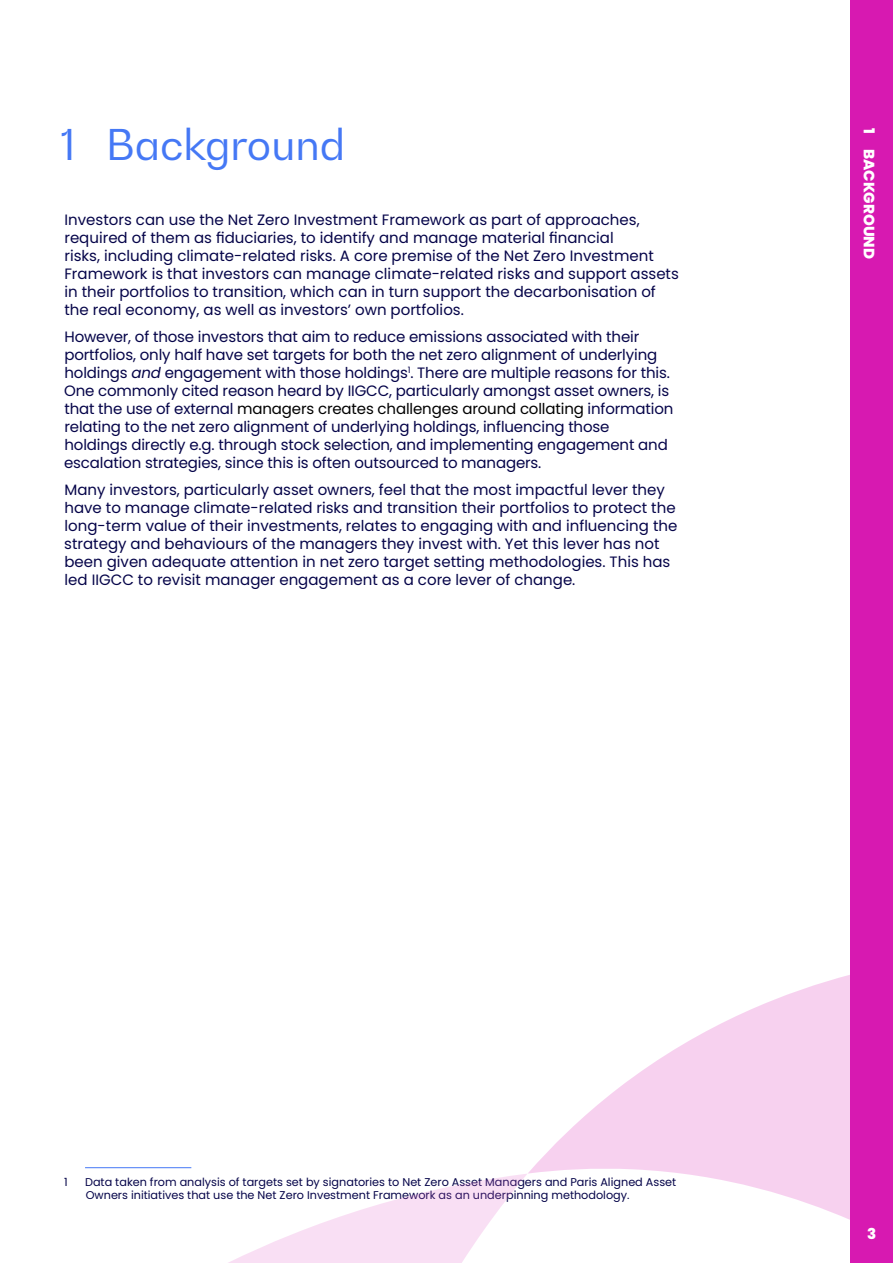
<style>
.page{position:relative;width:893px;height:1263px;background:#fff}
.page>*{position:absolute;margin:0;border:0;box-sizing:border-box;transform-origin:0 0}
.t1{font:42px "Bw Gradual DEMO";color:#4578f5}
.t2{font:15px/18px "Poppins";color:#050449}
.t3{font:800 15px "Poppins";color:#fff}
.t4{font:11.25px/13.5px "Poppins";color:#050449}
.s1{font-style:italic}
.s2{color:#000}
</style>
<div class="page">
<hr style="left:85px;top:1167px;width:106px;height:1px;background:#4578f5">
<div style="left:850px;top:0;width:43px;height:1263px;background:#d719b1"></div>
<svg style="left:528px;top:975px;width:322px;height:245px;fill:#f7d1ef"></svg>
<svg style="left:228px;top:1174px;width:299px;height:89px"></svg>
<h1 class="t1" style="left:61px;top:117px;width:286px">1 Background</h1>
<p class="t2" style="left:64px;top:211px;width:616px">Investors can use the Net Zero Investment Framework as part of approaches, required of them as fiduciaries, to identify and manage material financial<br>risks, including climate-related risks. A core premise of the Net Zero Investment Framework is that investors can manage climate-related risks and support assets in their portfolios to transition, which can in turn support the decarbonisation of the real economy, as well as investors’ own portfolios.</p>
<p class="t2" style="left:64px;top:328px;width:611px">However, of those investors that aim to reduce emissions associated with their portfolios, only half have set targets for both the net zero alignment of underlying holdings <span class="s1">and</span> engagement with those holdings<sup>1</sup>. There are multiple reasons for this.<br>One commonly cited reason heard by IIGCC, particularly amongst asset owners, is that the use of external <span class="s2">managers creates challenges around collating</span> information relating to the net zero alignment of underlying holdings, influencing those holdings directly e.g. through stock selection, and implementing engagement and escalation strategies, since this is often outsourced to managers.</p>
<p class="t2" style="left:64px;top:481px;width:615px">Many investors, particularly asset owners, feel that the most impactful lever they have to manage climate-related risks and transition their portfolios to protect the long-term value of their investments, relates to engaging with and influencing the strategy and behaviours of the managers they invest with. Yet this lever has not been given adequate attention in net zero target setting methodologies. This has led IIGCC to revisit manager engagement as a core lever of change.</p>
<p class="t3" style="left:878px;top:128px;width:133px;rotate:90deg">1 BACKGROUND</p>
<p class="t4" style="left:64px;top:1175px;width:5px">1</p>
<p class="t4" style="left:85px;top:1175px;width:593px">Data taken from analysis of targets set by signatories to Net Zero Asset Managers and Paris Aligned Asset<br>Owners initiatives that use the Net Zero Investment Framework as an underpinning methodology.</p>
<p class="t3" style="left:867px;top:1225px;width:11px">3</p>
</div>
